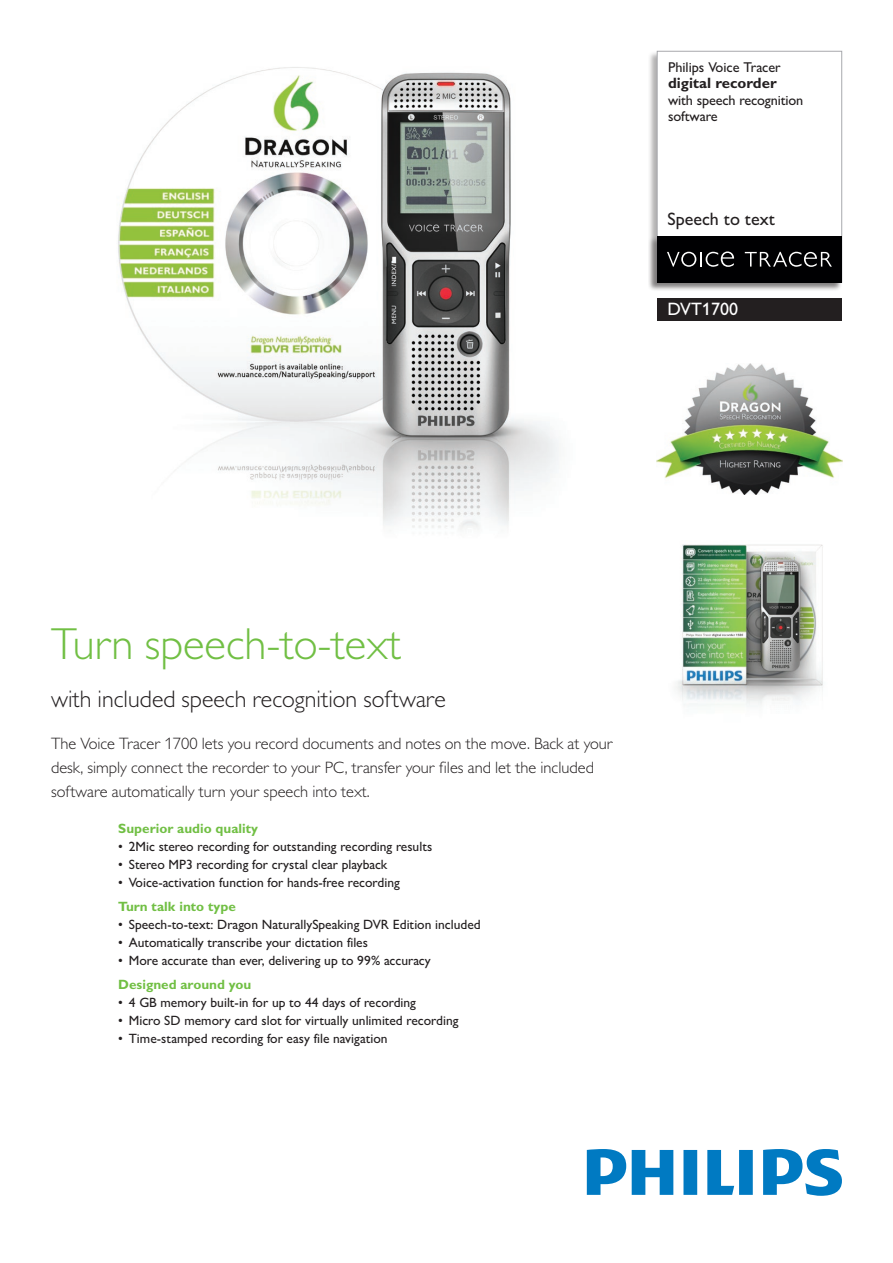
<style>
.page{position:relative;width:893px;height:1263px;background:#fff}
.page>*{position:absolute;margin:0;border:0;box-sizing:border-box;transform-origin:0 0}
.t1{font:300 45px "Gill Sans MT Pro";color:#71bf44}
.t2{font:300 24px "Gill Sans MT Pro";color:#231f20}
.t3{font:500 18px "Gill Sans MT Pro";color:#231f20}
.t4{font:500 18px "Gill Sans MT Pro";color:#fff}
.t5{font:300 16.5px/24px "Gill Sans MT Pro";color:#231f20}
.t6{font:700 15px "Gill Sans MT Pro";color:#231f20}
.t7{font:500 14.25px/16.5px "Gill Sans MT Pro";letter-spacing:-.01em;color:#231f20}
.t8{font:500 13.5px "Gill Sans MT Pro";color:#231f20}
.t9{font:700 13.5px "Gill Sans MT Pro";color:#71bf44}
</style>
<div class="page">
<img style="left:118px;top:67px;width:441px;height:463px">
<svg style="left:587px;top:1149px;width:255px;height:47px"></svg>
<img style="left:676px;top:544px;width:147px;height:162px">
<img style="left:657px;top:364px;width:185px;height:130px">
<div style="left:648px;top:51px;width:194px;height:240px;background:#231f20;opacity:.35"></div>
<div style="left:657px;top:51px;width:185px;height:231px;background:#fff"></div>
<div style="left:657px;top:51px;width:185px;height:231px;border:1px solid #a8a9ad"></div>
<div style="left:648px;top:236px;width:194px;height:55px;background:#231f20;opacity:.35"></div>
<div style="left:657px;top:236px;width:185px;height:46px;background:#000002"></div>
<svg style="left:667px;top:251px;width:67px;height:16px"></svg>
<svg style="left:745px;top:252px;width:87px;height:15px"></svg>
<div style="left:657px;top:298px;width:185px;height:23px;background:#231f20"></div>
<p class="t7" style="left:668px;top:59px;width:114px">Philips Voice Tracer</p>
<p class="t6" style="left:668px;top:74px;width:110px">digital recorder</p>
<p class="t7" style="left:668px;top:92px;width:137px">with speech recognition software</p>
<h3 class="t3" style="left:668px;top:209px;width:109px">Speech to text</h3>
<h3 class="t4" style="left:668px;top:298px;width:72px">DVT1700</h3>
<h1 class="t1" style="left:51px;top:616px;width:352px">Turn speech-to-text</h1>
<h2 class="t2" style="left:51px;top:684px;width:396px">with included speech recognition software</h2>
<p class="t5" style="left:51px;top:731px;width:564px">The Voice Tracer 1700 lets you record documents and notes on the move. Back at your desk, simply connect the recorder to your PC, transfer your files and let the included software automatically turn your speech into text.</p>
<p class="t9" style="left:118px;top:820px;width:141px">Superior audio quality</p>
<p class="t8" style="left:118px;top:838px;width:316px">• 2Mic stereo recording for outstanding recording results</p>
<p class="t8" style="left:118px;top:856px;width:271px">• Stereo MP3 recording for crystal clear playback</p>
<p class="t8" style="left:118px;top:874px;width:283px">• Voice-activation function for hands-free recording</p>
<p class="t9" style="left:118px;top:898px;width:119px">Turn talk into type</p>
<p class="t8" style="left:118px;top:916px;width:364px">• Speech-to-text: Dragon NaturallySpeaking DVR Edition included</p>
<p class="t8" style="left:118px;top:934px;width:251px">• Automatically transcribe your dictation files</p>
<p class="t8" style="left:118px;top:952px;width:314px">• More accurate than ever, delivering up to 99% accuracy</p>
<p class="t9" style="left:118px;top:976px;width:135px">Designed around you</p>
<p class="t8" style="left:118px;top:994px;width:299px">• 4 GB memory built-in for up to 44 days of recording</p>
<p class="t8" style="left:118px;top:1012px;width:342px">• Micro SD memory card slot for virtually unlimited recording</p>
<p class="t8" style="left:118px;top:1030px;width:271px">• Time-stamped recording for easy file navigation</p>
</div>
